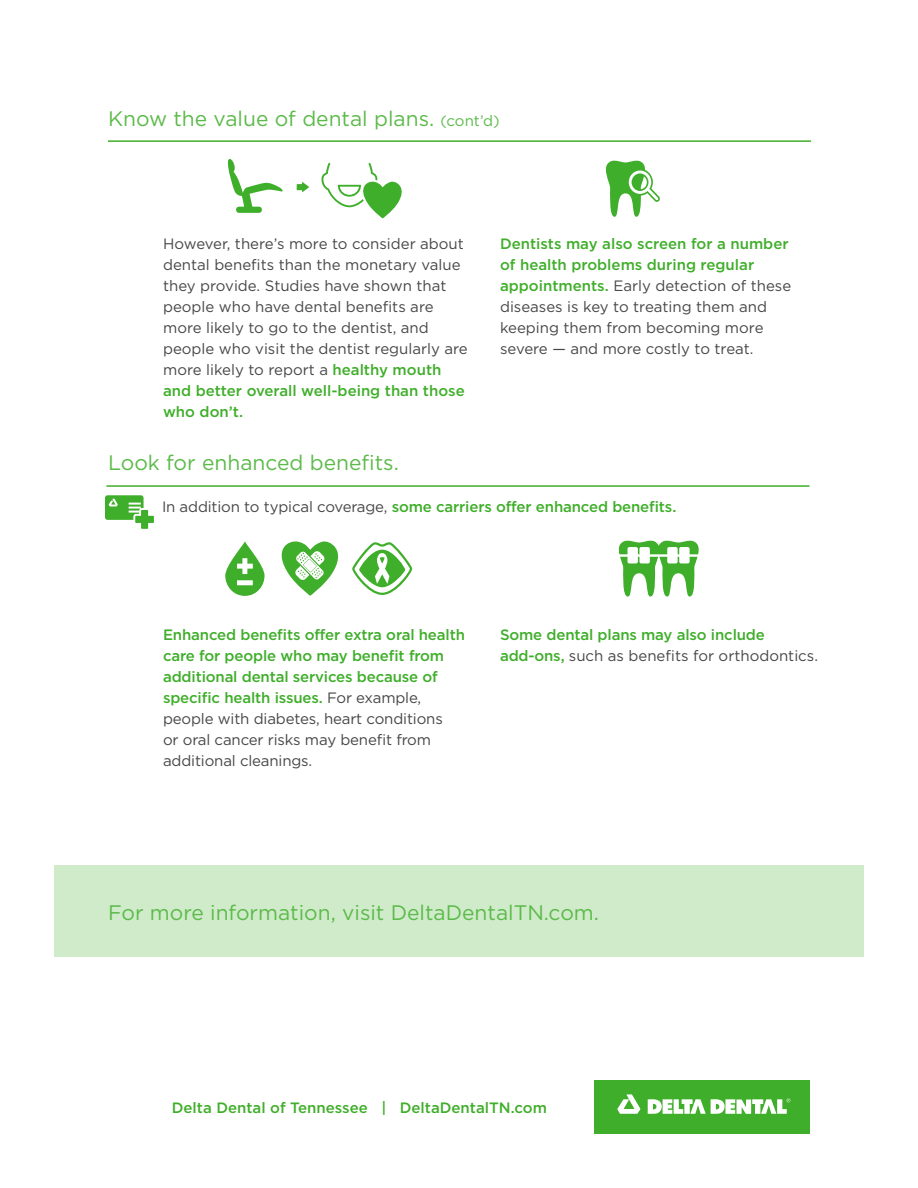
<style>
.page{position:relative;width:918px;height:1188px;background:#fff}
.page>*{position:absolute;margin:0;border:0;box-sizing:border-box;transform-origin:0 0}
.t1{font:21px "Gotham";color:#5cba4a}
.t2{font:15px/21px "Gotham";color:#474747}
.t3{font:500 15px/21px "Gotham";letter-spacing:-.01em;color:#3fae2a}
.s1{font-size:15px}
.s2{font-weight:500;color:#3fae2a}
.s3{font-weight:400;color:#474747}
</style>
<div class="page">
<div style="left:54px;top:866px;width:810px;height:91px;background:#cfebca"></div>
<div style="left:594px;top:1080px;width:216px;height:53px;background:#3fae2a"></div>
<svg style="left:617px;top:1094px;width:23px;height:20px"></svg>
<svg style="left:648px;top:1098px;width:142px;height:16px"></svg>
<svg style="left:105px;top:495px;width:49px;height:34px"></svg>
<svg style="left:225px;top:541px;width:40px;height:55px"></svg>
<svg style="left:281px;top:541px;width:131px;height:55px"></svg>
<hr style="left:106px;top:485px;width:703px;height:2px;background:#3fae2a">
<svg style="left:605px;top:160px;width:55px;height:57px"></svg>
<svg style="left:321px;top:163px;width:81px;height:55px"></svg>
<svg style="left:227px;top:159px;width:56px;height:54px"></svg>
<svg style="left:297px;top:182px;width:12px;height:10px"></svg>
<hr style="left:108px;top:140px;width:703px;height:2px;background:#3fae2a">
<svg style="left:618px;top:540px;width:81px;height:57px"></svg>
<h1 class="t1" style="left:108px;top:107px;width:393px">Know the value of dental plans. <span class="s1">(cont’d)</span></h1>
<p class="t2" style="left:163px;top:233px;width:306px">However, there’s more to consider about dental benefits than the monetary value they provide. Studies have shown that people who have dental benefits are more likely to go to the dentist, and people who visit the dentist regularly are more likely to report a <span class="s2">healthy mouth and better overall well-being than those who don’t.</span></p>
<p class="t2" style="left:500px;top:233px;width:293px"><span class="s2">Dentists may also screen for a number of health problems during regular appointments.</span> Early detection of these diseases is key to treating them and keeping them from becoming more severe — and more costly to treat.</p>
<h1 class="t1" style="left:108px;top:451px;width:292px">Look for enhanced benefits.</h1>
<p class="t3" style="left:162px;top:496px;width:516px"><span class="s3">In addition to typical coverage,</span> some carriers offer enhanced benefits.</p>
<p class="t3" style="left:163px;top:624px;width:303px">Enhanced benefits offer extra oral health care for people who may benefit from additional dental services because of specific health issues. <span class="s3">For example, people with diabetes, heart conditions<br>or oral cancer risks may benefit from additional cleanings.</span></p>
<p class="t3" style="left:500px;top:624px;width:319px">Some dental plans may also include add-ons, <span class="s3">such as benefits for orthodontics.</span></p>
<h1 class="t1" style="left:108px;top:901px;width:493px">For more information, visit DeltaDentalTN.com.</h1>
<p class="t3" style="left:172px;top:1097px;width:377px">Delta Dental of Tennessee | DeltaDentalTN.com</p>
</div>
